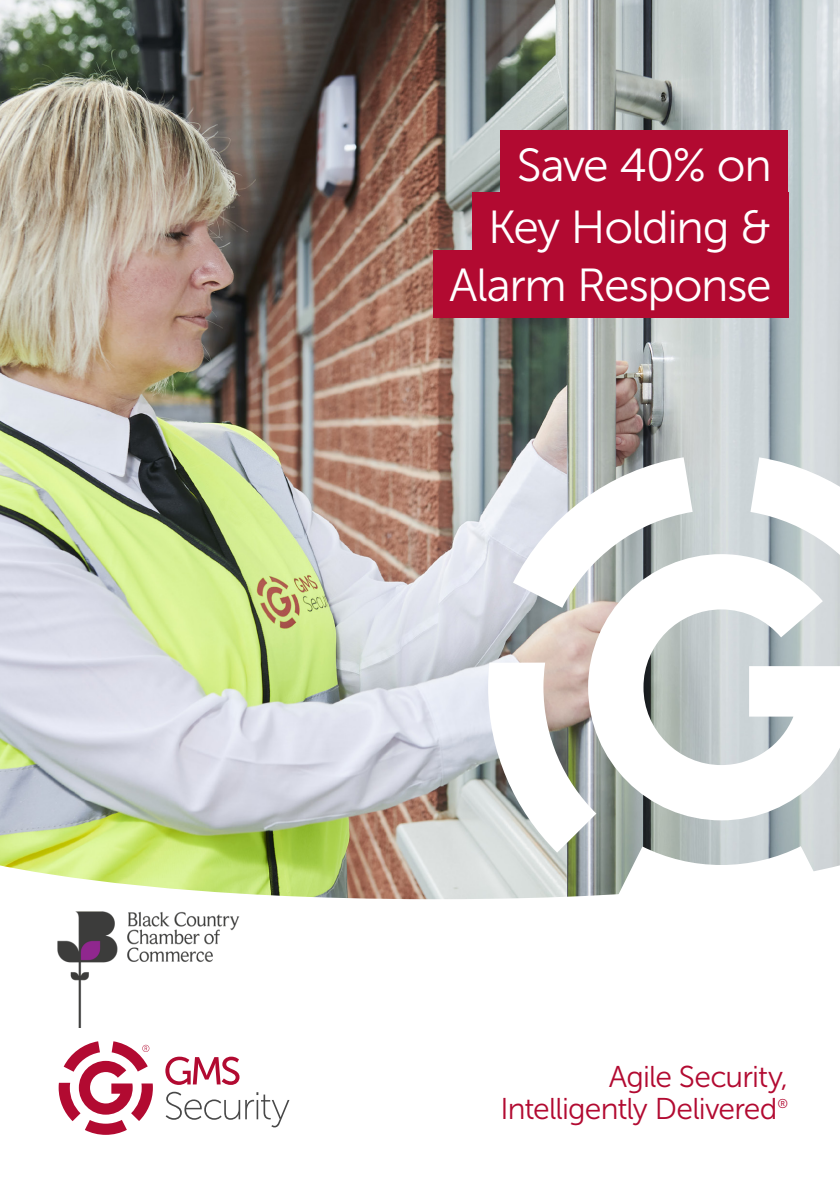
<style>
.page{position:relative;width:840px;height:1191px;background:#fff}
.page>*{position:absolute;margin:0;border:0;box-sizing:border-box;transform-origin:0 0}
.t1{font:46.2px "Museo Sans 300";letter-spacing:-.03em;color:#fff}
.t2{font:30px/32px "Museo Sans 300";letter-spacing:-.03em;color:#b20a31}
.t3{font:12.8px "Museo Sans 300";color:#b20a31}
</style>
<div class="page">
<img style="left:0;top:0;width:839px;height:899px">
<svg style="left:512px;top:457px;width:180px;height:151px"></svg>
<svg style="left:750px;top:457px;width:89px;height:97px"></svg>
<svg style="left:617px;top:846px;width:208px;height:53px"></svg>
<svg style="left:488px;top:662px;width:108px;height:190px"></svg>
<svg style="left:587px;top:554px;width:252px;height:266px"></svg>
<svg style="left:165px;top:1056px;width:74px;height:29px"></svg>
<svg style="left:165px;top:1091px;width:124px;height:36px"></svg>
<svg style="left:59px;top:1041px;width:94px;height:93px"></svg>
<div style="left:500px;top:130px;width:287px;height:67px;background:#b20a31"></div>
<div style="left:433px;top:250px;width:354px;height:67px;background:#b20a31"></div>
<div style="left:471px;top:192px;width:316px;height:67px;background:#b20a31"></div>
<img style="left:58px;top:911px;width:181px;height:116px">
<h1 class="t1" style="left:516px;top:140px;width:256px">Save 40% on</h1>
<h1 class="t1" style="left:488px;top:202px;width:285px">Key Holding &amp;</h1>
<h1 class="t1" style="left:449px;top:260px;width:324px">Alarm Response</h1>
<p class="t2" style="left:500px;top:1060px;width:289px;text-indent:108px">Agile Security,<br>Intelligently Delivered</p>
<p class="t3" style="left:777px;top:1096px;width:12px">®</p>
</div>
